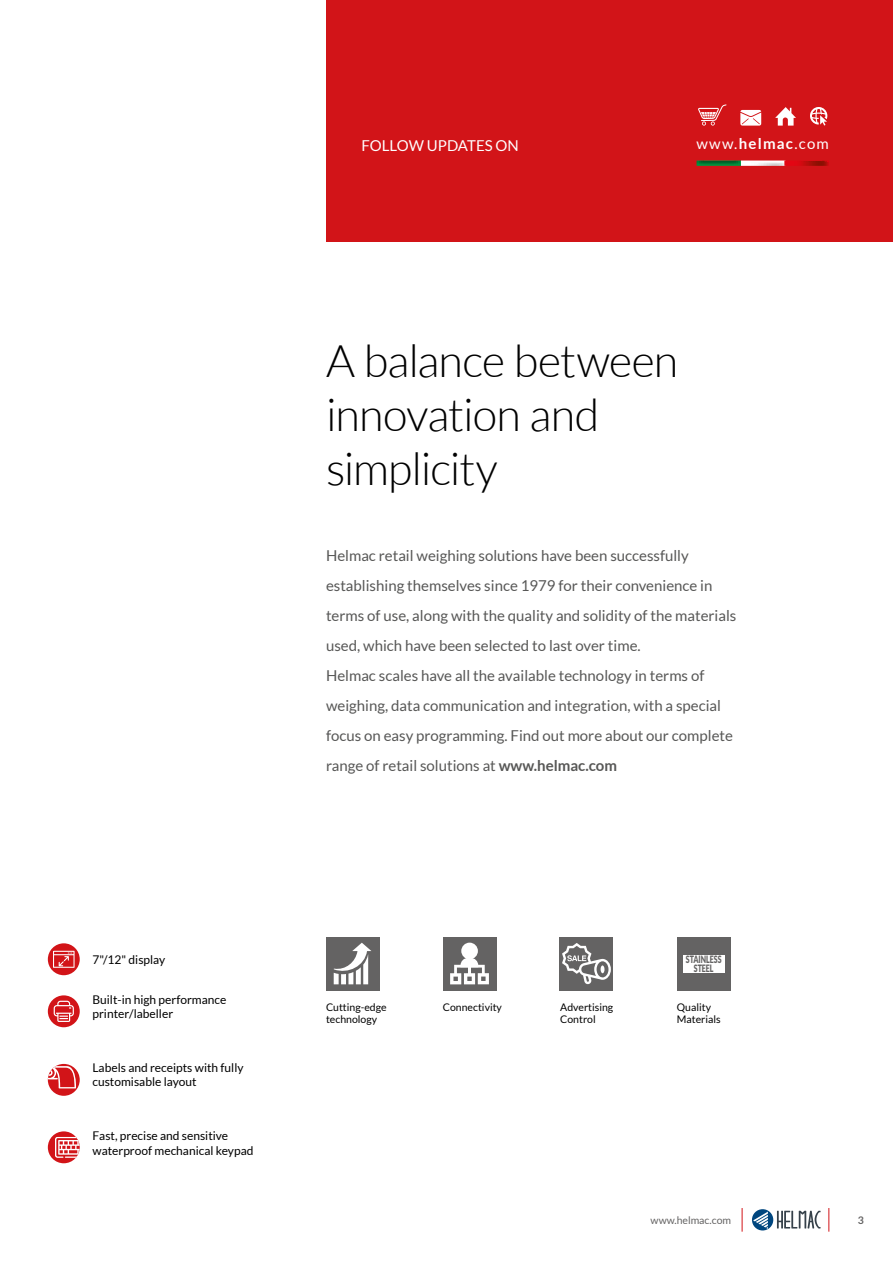
<style>
.page{position:relative;width:893px;height:1263px;background:#fff}
.page>*{position:absolute;margin:0;border:0;box-sizing:border-box;transform-origin:0 0}
.t1{font:300 45px/54px "Lato";letter-spacing:-.02em;color:#000}
.t2{font:15px/30px "Lato";color:#575756}
.t3{font:15px "Lato";color:#fff}
.t4{font:12px/14.4px "Lato";color:#000}
.t5{font:10.5px/12px "Lato";color:#000}
.t6{font:10.5px "Lato";color:#646363}
.t7{font:700 10.5px "Lato";color:#646363}
.t8{font:900 10.2px/9px "Lato";color:#646363;text-align:center;scale:.7 1}
.s1{font-weight:700}
</style>
<div class="page">
<div style="left:326px;top:0;width:567px;height:242px;background:#d21418"></div>
<svg style="left:742px;top:1208px;width:1px;height:24px"></svg>
<svg style="left:828px;top:1208px;width:1px;height:24px"></svg>
<div style="left:752px;top:1209px;width:21px;height:21px;background:#00467f;border-radius:50%"></div>
<svg style="left:753px;top:1211px;width:15px;height:18px"></svg>
<svg style="left:777px;top:1211px;width:44px;height:18px"></svg>
<div style="left:48px;top:943px;width:32px;height:32px;background:#d21418;border-radius:50%"></div>
<svg style="left:53px;top:951px;width:22px;height:17px"></svg>
<div style="left:48px;top:1131px;width:32px;height:32px;background:#d21418;border-radius:50%"></div>
<svg style="left:55px;top:1137px;width:25px;height:21px"></svg>
<div style="left:48px;top:1064px;width:32px;height:32px;background:#d21418;border-radius:50%"></div>
<svg style="left:48px;top:1066px;width:28px;height:23px"></svg>
<svg style="left:48px;top:995px;width:32px;height:32px"></svg>
<svg style="left:54px;top:1001px;width:20px;height:21px"></svg>
<svg style="left:810px;top:107px;width:17px;height:19px"></svg>
<svg style="left:775px;top:107px;width:21px;height:19px"></svg>
<svg style="left:740px;top:110px;width:21px;height:16px"></svg>
<svg style="left:698px;top:104px;width:28px;height:22px"></svg>
<svg style="left:696px;top:161px;width:133px;height:5px"></svg>
<div style="left:326px;top:937px;width:53px;height:53px;background:#646363"></div>
<svg style="left:333px;top:943px;width:38px;height:41px"></svg>
<div style="left:443px;top:937px;width:53px;height:53px;background:#646363"></div>
<div style="left:461px;top:943px;width:17px;height:16px;background:#fff;border-radius:50%"></div>
<svg style="left:450px;top:958px;width:39px;height:26px"></svg>
<div style="left:560px;top:937px;width:53px;height:53px;background:#646363"></div>
<svg style="left:562px;top:943px;width:49px;height:41px"></svg>
<div style="left:677px;top:937px;width:53px;height:53px;background:#646363"></div>
<div style="left:683px;top:955px;width:41px;height:17px;background:#fff"></div>
<p class="t3" style="left:361px;top:137px;width:159px">FOLLOW UPDATES ON</p>
<p class="t3" style="left:696px;top:135px;width:134px">www.<span class="s1">helmac</span>.com</p>
<p class="t4" style="left:92px;top:952px;width:74px">7"/12" display</p>
<p class="t4" style="left:92px;top:992px;width:135px">Built-in high performance printer/labeller</p>
<p class="t4" style="left:92px;top:1060px;width:153px">Labels and receipts with fully customisable layout</p>
<p class="t4" style="left:92px;top:1128px;width:162px">Fast, precise and sensitive waterproof mechanical keypad</p>
<h1 class="t1" style="left:326px;top:334px;width:354px">A balance between innovation and simplicity</h1>
<p class="t2" style="left:326px;top:540px;width:412px">Helmac retail weighing solutions have been successfully establishing themselves since 1979 for their convenience in terms of use, along with the quality and solidity of the materials used, which have been selected to last over time.<br>Helmac scales have all the available technology in terms of weighing, data communication and integration, with a special focus on easy programming. Find out more about our complete range of retail solutions at <span class="s1">www.helmac.com</span></p>
<p class="t8" style="left:686px;top:954px;width:53px">STAINLESS<br>STEEL</p>
<p class="t5" style="left:326px;top:1001px;width:62px">Cutting-edge technology</p>
<p class="t5" style="left:443px;top:1001px;width:61px">Connectivity</p>
<p class="t5" style="left:560px;top:1001px;width:55px">Advertising<br>Control</p>
<p class="t5" style="left:677px;top:1001px;width:45px">Quality<br>Materials</p>
<p class="t6" style="left:651px;top:1214px;width:82px">www.helmac.com</p>
<p class="t7" style="left:858px;top:1214px;width:8px">3</p>
</div>
